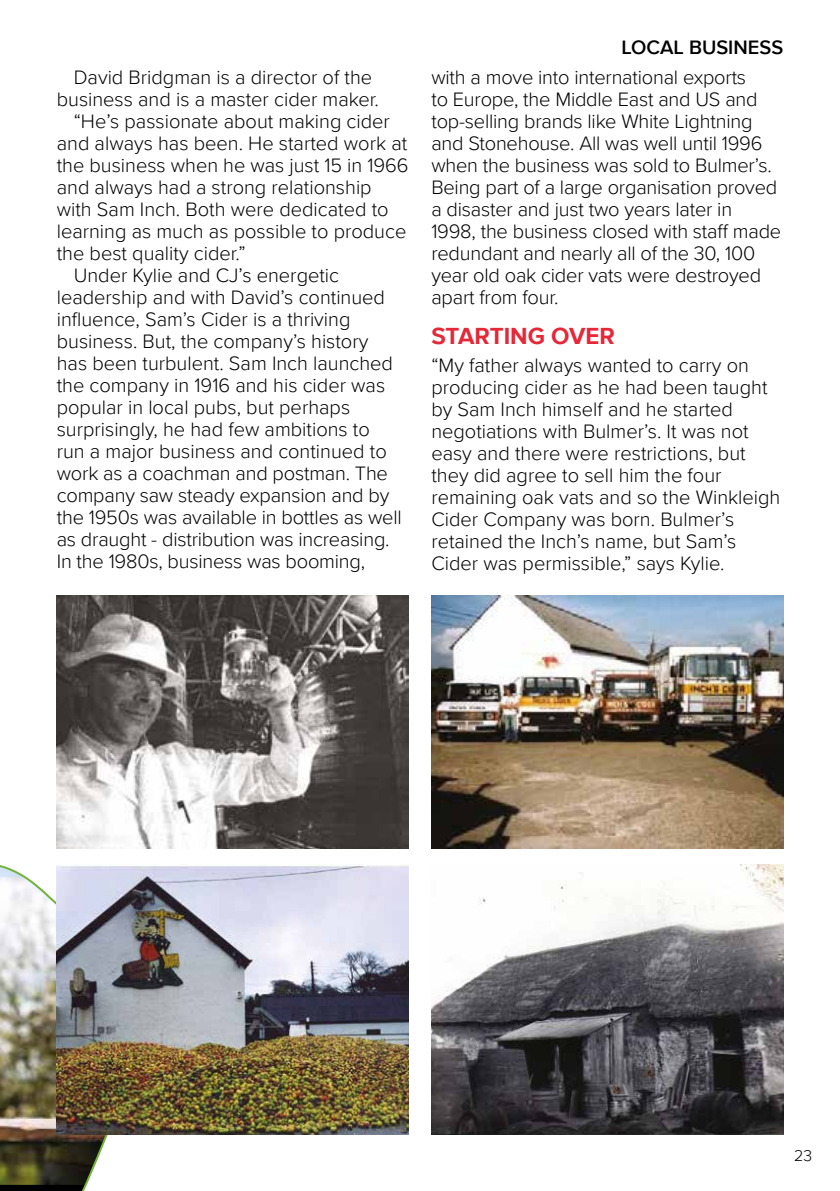
<style>
.page{position:relative;width:840px;height:1191px;background:#fff}
.page>*{position:absolute;margin:0;border:0;box-sizing:border-box;transform-origin:0 0}
.t1{font:700 24px "Proxima Nova";color:#e62737}
.t2{font:300 20px/22px "Proxima Nova";color:#000}
.t3{font:600 20px "Proxima Nova";color:#000}
.t4{font:300 16px "Proxima Nova";color:#000}
</style>
<div class="page">
<img style="left:0;top:806px;width:145px;height:385px">
<img style="left:57px;top:595px;width:351px;height:253px">
<img style="left:431px;top:595px;width:351px;height:253px">
<img style="left:57px;top:865px;width:351px;height:269px">
<img style="left:431px;top:865px;width:351px;height:269px">
<p class="t2" style="left:74px;top:65px;width:300px">David Bridgman is a director of the</p>
<p class="t2" style="left:57px;top:87px;width:323px">business and is a master cider maker.</p>
<p class="t2" style="left:74px;top:109px;width:317px">“He’s passionate about making cider</p>
<p class="t2" style="left:57px;top:131px;width:352px">and always has been. He started work at</p>
<p class="t2" style="left:57px;top:153px;width:353px">the business when he was just 15 in 1966</p>
<p class="t2" style="left:57px;top:175px;width:316px">and always had a strong relationship</p>
<p class="t2" style="left:57px;top:197px;width:333px">with Sam Inch. Both were dedicated to</p>
<p class="t2" style="left:57px;top:219px;width:351px">learning as much as possible to produce</p>
<p class="t2" style="left:57px;top:241px;width:190px">the best quality cider.”</p>
<p class="t2" style="left:74px;top:263px;width:267px">Under Kylie and CJ’s energetic</p>
<p class="t2" style="left:57px;top:285px;width:329px">leadership and with David’s continued</p>
<p class="t2" style="left:57px;top:307px;width:295px">influence, Sam’s Cider is a thriving</p>
<p class="t2" style="left:57px;top:329px;width:313px">business. But, the company’s history</p>
<p class="t2" style="left:57px;top:351px;width:337px">has been turbulent. Sam Inch launched</p>
<p class="t2" style="left:57px;top:373px;width:330px">the company in 1916 and his cider was</p>
<p class="t2" style="left:57px;top:395px;width:295px">popular in local pubs, but perhaps</p>
<p class="t2" style="left:57px;top:417px;width:314px">surprisingly, he had few ambitions to</p>
<p class="t2" style="left:57px;top:439px;width:331px">run a major business and continued to</p>
<p class="t2" style="left:57px;top:461px;width:332px">work as a coachman and postman. The</p>
<p class="t2" style="left:57px;top:483px;width:334px">company saw steady expansion and by</p>
<p class="t2" style="left:57px;top:505px;width:346px">the 1950s was available in bottles as well</p>
<p class="t2" style="left:57px;top:527px;width:334px">as draught - distribution was increasing.</p>
<p class="t2" style="left:57px;top:549px;width:310px">In the 1980s, business was booming,</p>
<p class="t3" style="left:621px;top:32px;width:163px">LOCAL BUSINESS</p>
<p class="t2" style="left:431px;top:65px;width:351px">with a move into international exports<br>to Europe, the Middle East and US and top-selling brands like White Lightning and Stonehouse. All was well until 1996 when the business was sold to Bulmer’s.<br>Being part of a large organisation proved a disaster and just two years later in 1998, the business closed with staff made redundant and nearly all of the 30, 100 year old oak cider vats were destroyed apart from four.</p>
<p class="t1" style="left:431px;top:318px;width:185px">STARTING OVER</p>
<p class="t2" style="left:431px;top:353px;width:350px">“My father always wanted to carry on producing cider as he had been taught by Sam Inch himself and he started negotiations with Bulmer’s. It was not easy and there were restrictions, but they did agree to sell him the four remaining oak vats and so the Winkleigh Cider Company was born. Bulmer’s retained the Inch’s name, but Sam’s Cider was permissible,” says Kylie.</p>
<p class="t4" style="left:793px;top:1143px;width:20px">23</p>
</div>
